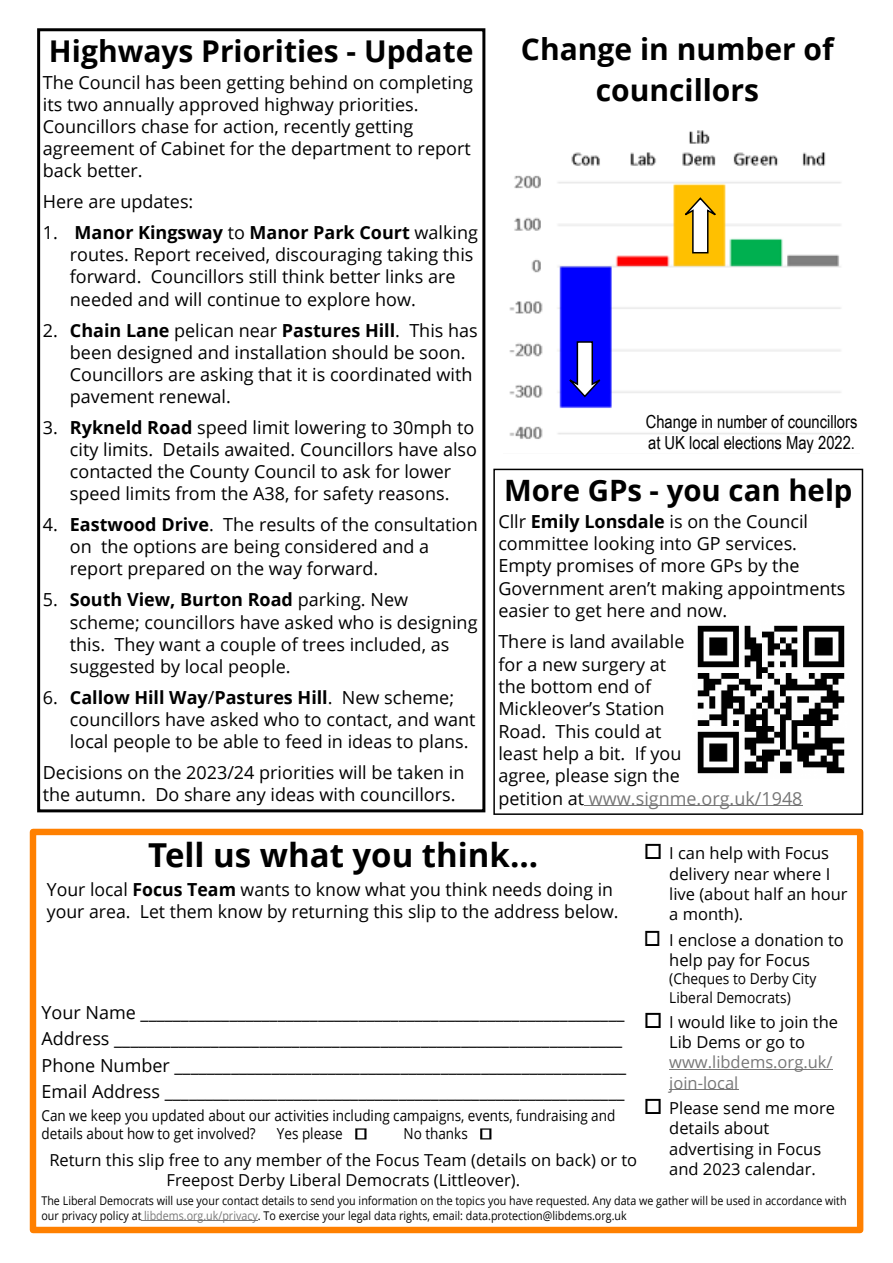
<style>
.page{position:relative;width:893px;height:1263px;background:#fff}
.page>*{position:absolute;margin:0;border:0;box-sizing:border-box;transform-origin:0 0}
.t1{font:700 33px "Open Sans";color:#000}
.t2{font:700 30px/41px "Open Sans";color:#000;text-align:center}
.t3{font:700 29.4px "Open Sans";color:#000}
.t4{font:18px/22px "Open Sans";color:#000}
.t5{font:18px/20.7px "Arial Narrow";color:#000}
.t6{font:16.5px/20.2px "Open Sans";color:#000}
.t7{font:16.5px/20.2px "Open Sans";color:#777}
.t8{font:15.15px/18.6px "Open Sans";color:#000;scale:.89 1}
.t9{font:15px/18.5px "Open Sans";color:#000;scale:.94 1}
.t10{font:12px/14.7px "Open Sans";color:#000;scale:.89 1}
.s1{font-weight:700}
.s2{color:#777}
</style>
<div class="page">
<div style="left:30px;top:829px;width:833px;height:404px;border:6px solid #ff8000"></div>
<svg style="left:355px;top:1128px;width:11px;height:11px"></svg>
<svg style="left:480px;top:1128px;width:11px;height:11px"></svg>
<hr style="left:141px;top:1220px;width:117px;height:1px;background:#777">
<hr style="left:669px;top:1069px;width:164px;height:1px;background:#777">
<hr style="left:669px;top:1089px;width:69px;height:1px;background:#777">
<div style="left:37px;top:28px;width:448px;height:784px;border:3px solid #000"></div>
<div style="left:493px;top:469px;width:370px;height:346px;border:2px solid #000"></div>
<hr style="left:584px;top:805px;width:218px;height:1px;background:#777">
<img style="left:697px;top:625px;width:148px;height:149px">
<img style="left:509px;top:130px;width:332px;height:309px">
<svg style="left:563px;top:340px;width:44px;height:58px"></svg>
<svg style="left:678px;top:196px;width:44px;height:58px"></svg>
<h2 class="t2" style="left:49px;top:33px;width:426px">Highways Priorities - Update</h2>
<p class="t4" style="left:43px;top:73px;width:432px">The Council has been getting behind on completing its two annually approved highway priorities.<br>Councillors chase for action, recently getting agreement of Cabinet for the department to report back better.</p>
<p class="t4" style="left:43px;top:192px;width:152px">Here are updates:</p>
<p class="t4" style="left:70px;top:224px;width:410px;text-indent:-27px">1. <span class="s1">Manor Kingsway</span> to <span class="s1">Manor Park Court</span> walking routes. Report received, discouraging taking this forward. Councillors still think better links are needed and will continue to explore how.</p>
<p class="t4" style="left:70px;top:321px;width:409px;text-indent:-27px">2. <span class="s1">Chain Lane</span> pelican near <span class="s1">Pastures Hill</span>. This has been designed and installation should be soon.<br>Councillors are asking that it is coordinated with pavement renewal.</p>
<p class="t4" style="left:70px;top:418px;width:409px;text-indent:-27px">3. <span class="s1">Rykneld Road</span> speed limit lowering to 30mph to city limits. Details awaited. Councillors have also contacted the County Council to ask for lower speed limits from the A38, for safety reasons.</p>
<p class="t4" style="left:70px;top:515px;width:410px;text-indent:-27px">4. <span class="s1">Eastwood Drive</span>. The results of the consultation on the options are being considered and a report prepared on the way forward.</p>
<p class="t4" style="left:70px;top:591px;width:409px;text-indent:-27px">5. <span class="s1">South View, Burton Road</span> parking. New scheme; councillors have asked who is designing this. They want a couple of trees included, as suggested by local people.</p>
<p class="t4" style="left:70px;top:688px;width:407px;text-indent:-27px">6. <span class="s1">Callow Hill Way</span>/<span class="s1">Pastures Hill</span>. New scheme; councillors have asked who to contact, and want local people to be able to feed in ideas to plans.</p>
<p class="t4" style="left:43px;top:763px;width:423px">Decisions on the 2023/24 priorities will be taken in the autumn. Do share any ideas with councillors.</p>
<h2 class="t2" style="left:521px;top:32px;width:314px">Change in number of councillors</h2>
<p class="t5" style="left:646px;top:413px;width:213px">Change in number of councillors at UK local elections May 2022.</p>
<h3 class="t3" style="left:504px;top:478px;width:350px">More GPs - you can help</h3>
<p class="t4" style="left:498px;top:512px;width:348px">Cllr <span class="s1">Emily Lonsdale</span> is on the Council committee looking into GP services.<br>Empty promises of more GPs by the Government aren’t making appointments easier to get here and now.</p>
<p class="t4" style="left:498px;top:632px;width:306px">There is land available<br>for a new surgery at<br>the bottom end of<br>Mickleover’s Station<br>Road. This could at<br>least help a bit. If you<br>agree, please sign the<br>petition at <span class="s2">www.signme.org.uk/1948</span></p>
<h1 class="t1" style="left:148px;top:842px;width:392px">Tell us what you think...</h1>
<p class="t4" style="left:47px;top:880px;width:573px">Your local <span class="s1">Focus Team</span> wants to know what you think needs doing in your area. Let them know by returning this slip to the address below.</p>
<p class="t6" style="left:669px;top:845px;width:180px">I can help with Focus delivery near where I live (about half an hour a month).</p>
<p class="t6" style="left:669px;top:931px;width:176px">I enclose a donation to help pay for Focus</p>
<p class="t9" style="left:669px;top:971px;width:158px">(Cheques to Derby City<br>Liberal Democrats)</p>
<p class="t6" style="left:669px;top:1014px;width:170px">I would like to join the<br>Lib Dems or go to</p>
<p class="t7" style="left:669px;top:1054px;width:165px">www.libdems.org.uk/ join-local</p>
<p class="t6" style="left:669px;top:1100px;width:167px">Please send me more details about advertising in Focus and 2023 calendar.</p>
<p class="t4" style="left:41px;top:1001px;width:586px;line-height:26.2px">Your Name ____________________________________________________________ Address _______________________________________________________________ Phone Number ________________________________________________________ Email Address _________________________________________________________</p>
<p class="t8" style="left:41px;top:1107px;width:646px">Can we keep you updated about our activities including campaigns, events, fundraising and details about how to get involved?</p>
<p class="t8" style="left:277px;top:1126px;width:76px">Yes please</p>
<p class="t8" style="left:404px;top:1126px;width:74px">No thanks</p>
<p class="t6" style="left:49px;top:1151px;width:589px;text-align:center">Return this slip free to any member of the Focus Team (details on back) or to<br>Freepost Derby Liberal Democrats (Littleover).</p>
<p class="t10" style="left:41px;top:1195px;width:906px">The Liberal Democrats will use your contact details to send you information on the topics you have requested. Any data we gather will be used in accordance with our privacy policy at <span class="s2">libdems.org.uk/privacy</span>. To exercise your legal data rights, email: data.protection@libdems.org.uk</p>
</div>
